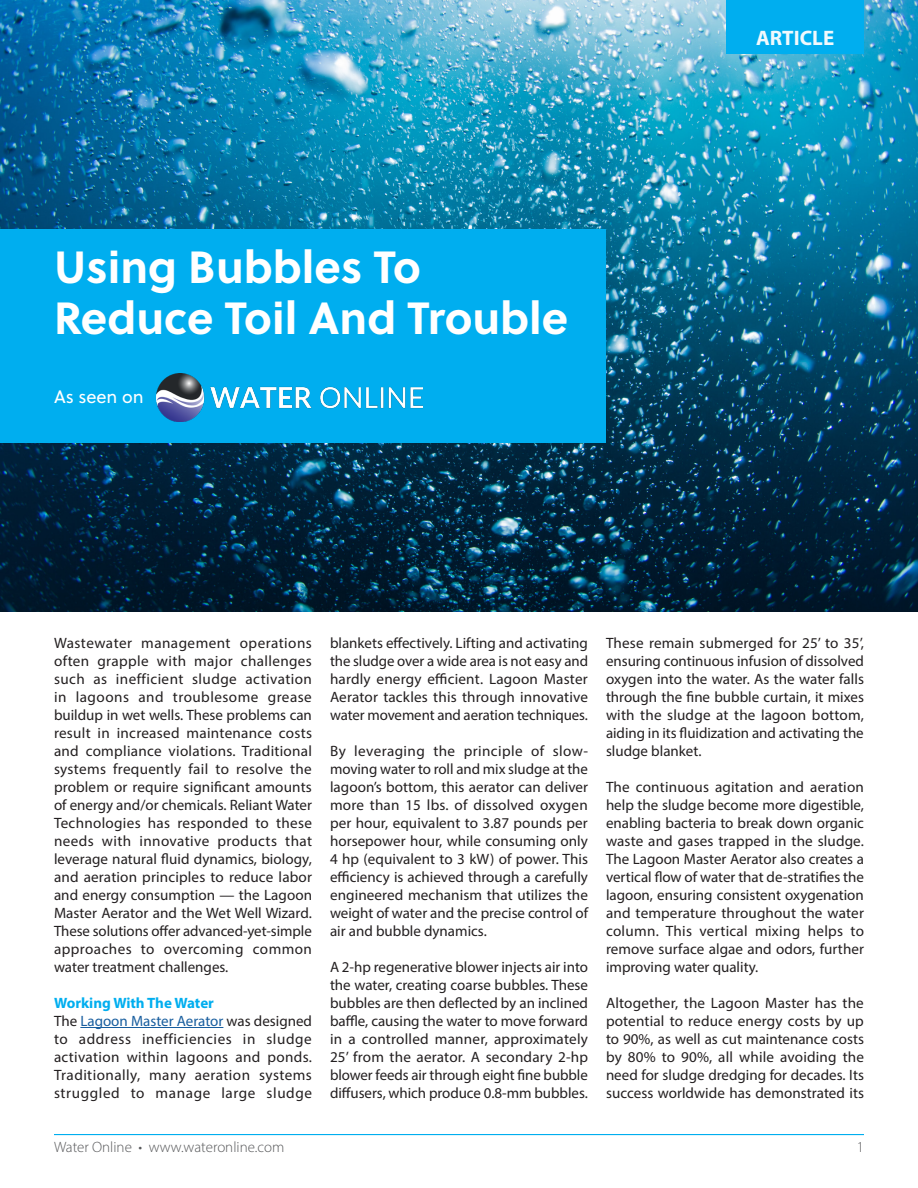
<style>
.page{position:relative;width:918px;height:1188px;background:#fff}
.page>*{position:absolute;margin:0;border:0;box-sizing:border-box;transform-origin:0 0}
.t1{font:700 45px/51px "Soleil";color:#fff}
.t2{font:700 21px "Myriad Pro";color:#f0f9fd}
.t3{font:18px "Soleil";color:#fff}
.body_text{font:15px/18px "Myriad Pro";color:#231f20;text-align:justify}
.t4{font:300 15px "Myriad Pro";color:#57585a}
.body_text_header{font:700 15px "Myriad Pro";color:#00aeef}
.s1{color:#175d9e}
</style>
<div class="page">
<img style="left:0;top:0;width:918px;height:612px">
<div style="left:0;top:229px;width:606px;height:213px;background:#00aeef"></div>
<hr style="left:54px;top:1134px;width:810px;height:1px;background:#00aeef">
<div style="left:726px;top:0;width:138px;height:54px;background:#00aeef"></div>
<img style="left:157px;top:374px;width:265px;height:48px">
<hr style="left:80px;top:1027px;width:143px;height:1px;background:#175d9e">
<h1 class="t1" style="left:54px;top:239px;width:516px">Using Bubbles To<br>Reduce Toil And Trouble</h1>
<p class="t3" style="left:54px;top:383px;width:91px">As seen on</p>
<h2 class="t2" style="left:756px;top:24px;width:80px">ARTICLE</h2>
<p class="body_text" style="left:54px;top:634px;width:260px">Wastewater management operations often grapple with major challenges such as inefficient sludge activation in lagoons and troublesome grease buildup in wet wells. These problems can result in increased maintenance costs and compliance violations. Traditional systems frequently fail to resolve the problem or require significant amounts of energy and/or chemicals. Reliant Water Technologies has responded to these needs with innovative products that leverage natural fluid dynamics, biology, and aeration principles to reduce labor and energy consumption — the Lagoon Master Aerator and the Wet Well Wizard.<br>These solutions offer advanced-yet-simple approaches to overcoming common water treatment challenges.</p>
<p class="body_text_header" style="left:54px;top:993px;width:161px">Working With The Water</p>
<p class="body_text" style="left:54px;top:1012px;width:260px">The <span class="s1">Lagoon Master Aerator</span> was designed to address inefficiencies in sludge activation within lagoons and ponds.<br>Traditionally, many aeration systems struggled to manage large sludge</p>
<p class="body_text" style="left:330px;top:634px;width:260px">blankets effectively. Lifting and activating the sludge over a wide area is not easy and hardly energy efficient. Lagoon Master Aerator tackles this through innovative water movement and aeration techniques.</p>
<p class="body_text" style="left:330px;top:742px;width:260px">By leveraging the principle of slow&shy;moving water to roll and mix sludge at the lagoon’s bottom, this aerator can deliver more than 15 lbs. of dissolved oxygen per hour, equivalent to 3.87 pounds per horsepower hour, while consuming only 4 hp (equivalent to 3 kW) of power. This efficiency is achieved through a carefully engineered mechanism that utilizes the weight of water and the precise control of air and bubble dynamics.</p>
<p class="body_text" style="left:330px;top:958px;width:260px">A 2-hp regenerative blower injects air into the water, creating coarse bubbles. These bubbles are then deflected by an inclined baffle, causing the water to move forward in a controlled manner, approximately 25’ from the aerator. A secondary 2-hp blower feeds air through eight fine bubble diffusers, which produce 0.8-mm bubbles.</p>
<p class="body_text" style="left:606px;top:634px;width:260px">These remain submerged for 25’ to 35’, ensuring continuous infusion of dissolved oxygen into the water. As the water falls through the fine bubble curtain, it mixes with the sludge at the lagoon bottom, aiding in its fluidization and activating the sludge blanket.</p>
<p class="body_text" style="left:606px;top:778px;width:260px">The continuous agitation and aeration help the sludge become more digestible, enabling bacteria to break down organic waste and gases trapped in the sludge.<br>The Lagoon Master Aerator also creates a vertical flow of water that de-stratifies the lagoon, ensuring consistent oxygenation and temperature throughout the water column. This vertical mixing helps to remove surface algae and odors, further improving water quality.</p>
<p class="body_text" style="left:606px;top:994px;width:260px">Altogether, the Lagoon Master has the potential to reduce energy costs by up to 90%, as well as cut maintenance costs by 80% to 90%, all while avoiding the need for sludge dredging for decades. Its success worldwide has demonstrated its</p>
<p class="t4" style="left:54px;top:1138px;width:232px">Water Online • www.wateronline.com</p>
<p class="t4" style="left:857px;top:1138px;width:9px">1</p>
</div>
